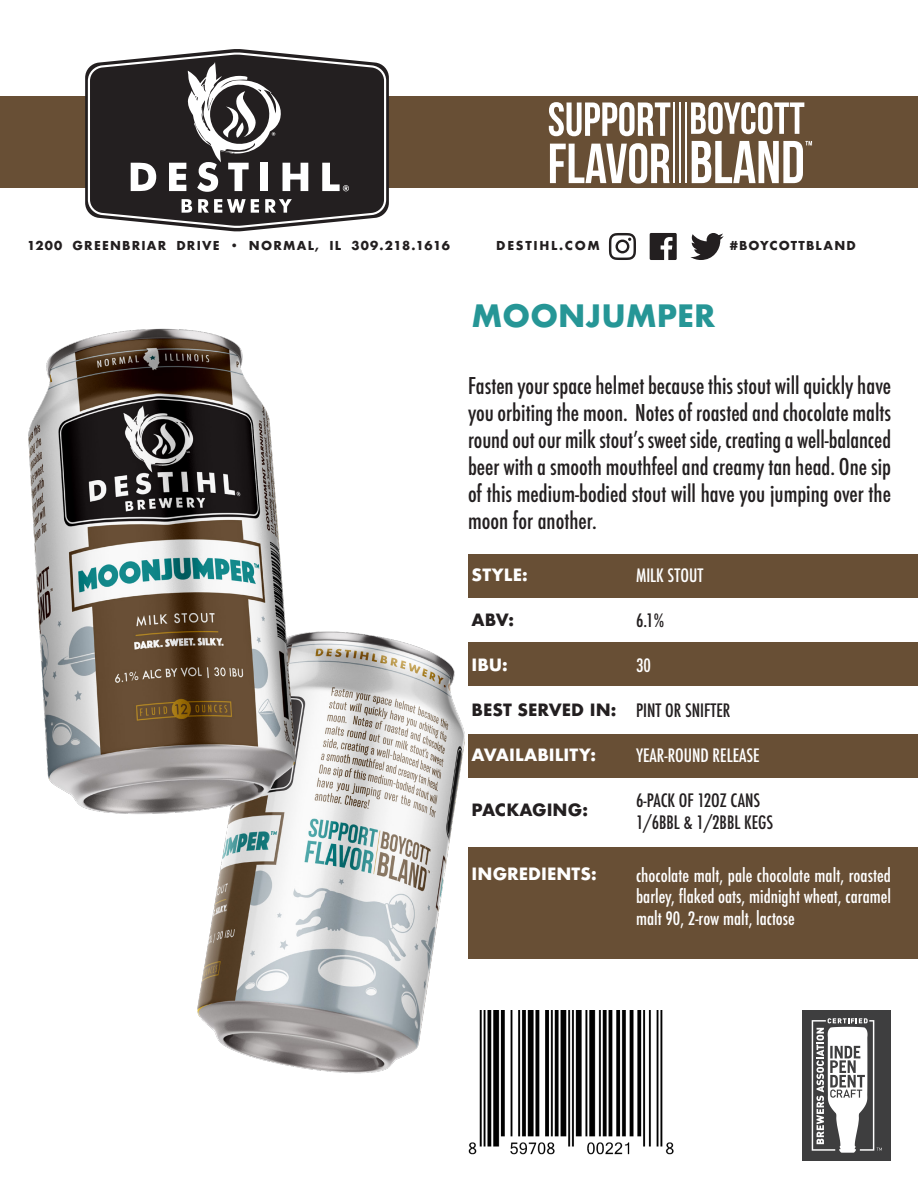
<style>
.page{position:relative;width:918px;height:1188px;background:#fff}
.page>*{position:absolute;margin:0;border:0;box-sizing:border-box;transform-origin:0 0}
.t1{font:700 30px "Futura";color:#269696}
.t2{font:500 condensed 22.5px/27px "Futura";color:#231f20;text-align:justify}
.t3{font:500 condensed 18px/21.6px "Futura";color:#fff;text-align:justify}
.t4{font:500 condensed 18px "Futura";color:#231f20}
.t5{font:700 16.5px "Futura";color:#fff}
.t6{font:700 16.5px "Futura";color:#231f20}
.t7{font:700 12px "Futura";letter-spacing:.1em;color:#231f20}
.t8{font:700 12px "Futura";letter-spacing:.14em;color:#231f20}
</style>
<div class="page">
<div style="left:468px;top:847px;width:450px;height:111px;background:#684f35"></div>
<img style="left:468px;top:1010px;width:206px;height:145px">
<div style="left:0;top:96px;width:918px;height:92px;background:#684f35"></div>
<svg style="left:85px;top:49px;width:304px;height:183px"></svg>
<svg style="left:88px;top:52px;width:298px;height:176px;background:#423f40"></svg>
<svg style="left:131px;top:163px;width:25px;height:28px"></svg>
<svg style="left:182px;top:199px;width:10px;height:14px"></svg>
<svg style="left:198px;top:199px;width:61px;height:14px"></svg>
<svg style="left:265px;top:199px;width:27px;height:14px"></svg>
<svg style="left:322px;top:163px;width:27px;height:28px"></svg>
<svg style="left:169px;top:62px;width:139px;height:130px;background:#605d5d"></svg>
<div style="left:803px;top:1010px;width:88px;height:151px;background:#3e3e3f"></div>
<svg style="left:812px;top:1018px;width:70px;height:135px"></svg>
<div style="left:468px;top:554px;width:450px;height:44px;background:#684f35"></div>
<div style="left:468px;top:642px;width:450px;height:43px;background:#684f35"></div>
<div style="left:468px;top:734px;width:450px;height:43px;background:#684f35"></div>
<img style="left:28px;top:328px;width:437px;height:746px">
<svg style="left:609px;top:233px;width:27px;height:27px"></svg>
<svg style="left:650px;top:233px;width:27px;height:27px"></svg>
<svg style="left:690px;top:233px;width:34px;height:27px"></svg>
<svg style="left:549px;top:102px;width:121px;height:34px"></svg>
<svg style="left:550px;top:143px;width:120px;height:41px"></svg>
<svg style="left:691px;top:102px;width:113px;height:32px"></svg>
<svg style="left:692px;top:141px;width:120px;height:42px"></svg>
<hr style="left:674px;top:103px;width:1px;height:80px;background:#fff">
<hr style="left:680px;top:103px;width:1px;height:80px;background:#fff">
<hr style="left:685px;top:103px;width:1px;height:80px;background:#fff">
<p class="t7" style="left:27px;top:237px;width:424px">1200 GREENBRIAR DRIVE • NORMAL, IL 309.218.1616</p>
<p class="t8" style="left:496px;top:237px;width:105px">DESTIHL.COM</p>
<p class="t7" style="left:730px;top:237px;width:128px">#BOYCOTTBLAND</p>
<p class="t1" style="left:472px;top:294px;width:245px">MOONJUMPER</p>
<p class="t2" style="left:468px;top:372px;width:425px">Fasten your space helmet because this stout will quickly have you orbiting the moon. Notes of roasted and chocolate malts round out our milk stout’s sweet side, creating a well-balanced beer with a smooth mouthfeel and creamy tan head. One sip of this medium-bodied stout will have you jumping over the moon for another.</p>
<p class="t5" style="left:472px;top:563px;width:58px">STYLE:</p>
<p class="t6" style="left:472px;top:608px;width:44px">ABV:</p>
<p class="t5" style="left:472px;top:653px;width:38px">IBU:</p>
<p class="t6" style="left:472px;top:698px;width:146px">BEST SERVED IN:</p>
<p class="t5" style="left:472px;top:743px;width:126px">AVAILABILITY:</p>
<p class="t6" style="left:472px;top:798px;width:118px">PACKAGING:</p>
<p class="t3" style="left:636px;top:565px;width:69px">MILK STOUT</p>
<p class="t4" style="left:636px;top:609px;width:30px">6.1%</p>
<p class="t3" style="left:636px;top:655px;width:16px">30</p>
<p class="t4" style="left:636px;top:699px;width:96px">PINT OR SNIFTER</p>
<p class="t3" style="left:636px;top:745px;width:125px">YEAR-ROUND RELEASE</p>
<p class="t4" style="left:636px;top:789px;width:126px">6-PACK OF 12OZ CANS</p>
<p class="t4" style="left:636px;top:810px;width:139px">1/6BBL &amp; 1/2BBL KEGS</p>
<p class="t5" style="left:472px;top:862px;width:127px">INGREDIENTS:</p>
<p class="t3" style="left:636px;top:864px;width:256px">chocolate malt, pale chocolate malt, roasted barley, flaked oats, midnight wheat, caramel malt 90, 2-row malt, lactose</p>
</div>
